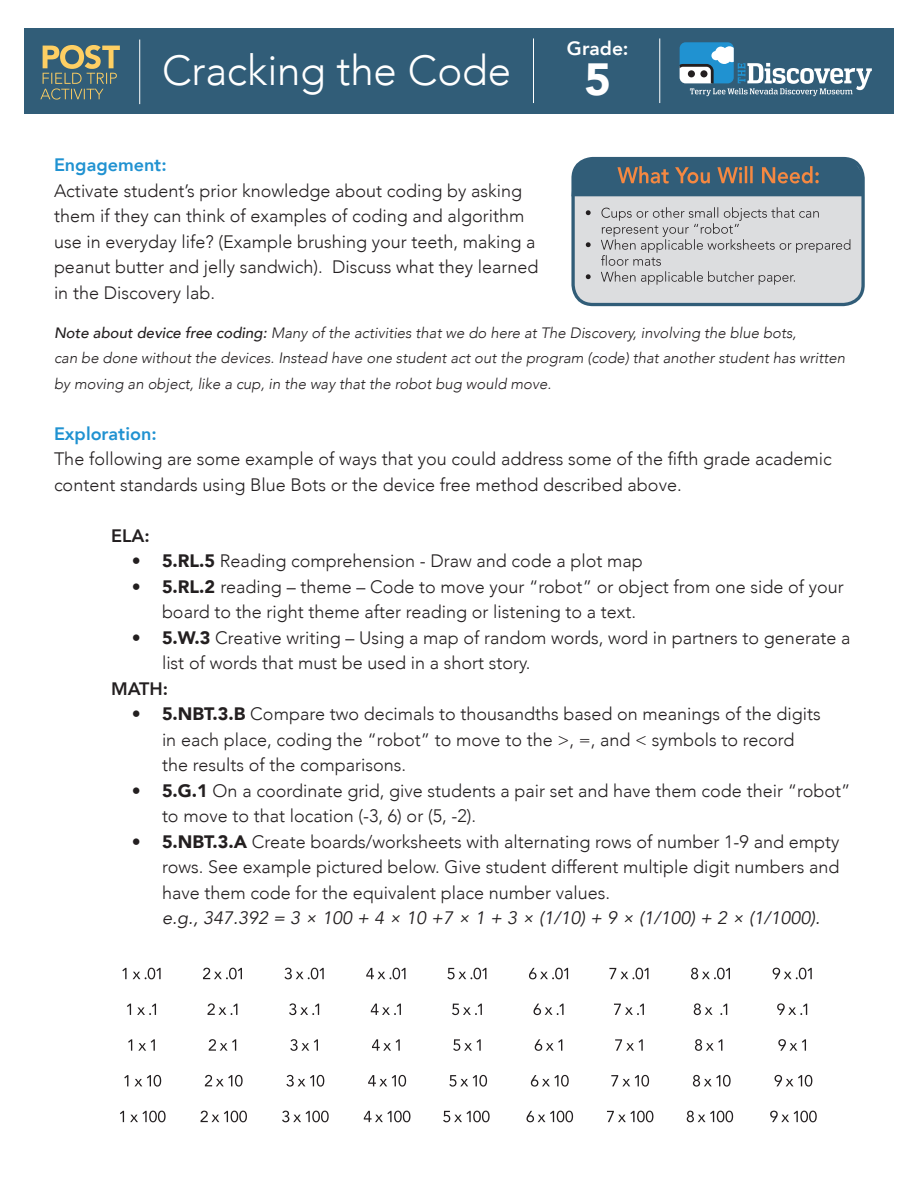
<style>
.page{position:relative;width:918px;height:1188px;background:#fff}
.page>*{position:absolute;margin:0;border:0;box-sizing:border-box;transform-origin:0 0}
.t1{font:900 45px "Avenir";color:#fff}
.t2{font:300 42px "Avenir";letter-spacing:-.005em;color:#fff}
.t3{font:800 19.2px "Avenir";letter-spacing:.005em;color:#fff}
.t4{font:300 18px/25.5px "Avenir";color:#231f20}
.t5{font:italic 18px "Avenir";color:#231f20}
.t6{font:800 18px "Avenir";color:#2092d1}
.t7{font:800 18px "Avenir";color:#231f20}
.t8{font:italic 300 15px/25.5px "Avenir";color:#231f20}
.s1{font-weight:500}
.s2{font-weight:900}
</style>
<div class="page">
<div style="left:573px;top:159px;width:290px;height:146px;background:#dcdddf;border-radius:20px"></div>
<div style="left:571px;top:157px;width:294px;height:149px;border:3px solid #315d78;border-radius:20px"></div>
<svg style="left:571px;top:158px;width:291px;height:38px"></svg>
<div style="left:24px;top:28px;width:870px;height:85px;background:#315d78"></div>
<svg style="left:40px;top:45px;width:80px;height:55px"></svg>
<hr style="left:139px;top:40px;width:1px;height:64px;background:#fff">
<hr style="left:533px;top:38px;width:1px;height:65px;background:#fff">
<hr style="left:659px;top:38px;width:1px;height:65px;background:#fff">
<svg style="left:680px;top:42px;width:192px;height:54px"></svg>
<svg style="left:586px;top:207px;width:264px;height:78px"></svg>
<svg style="left:122px;top:968px;width:5px;height:11px"></svg>
<svg style="left:133px;top:968px;width:28px;height:11px"></svg>
<svg style="left:203px;top:968px;width:39px;height:11px"></svg>
<svg style="left:284px;top:968px;width:40px;height:11px"></svg>
<svg style="left:366px;top:968px;width:39px;height:11px"></svg>
<svg style="left:447px;top:968px;width:39px;height:11px"></svg>
<svg style="left:529px;top:968px;width:39px;height:11px"></svg>
<svg style="left:609px;top:968px;width:39px;height:11px"></svg>
<svg style="left:691px;top:968px;width:39px;height:11px"></svg>
<svg style="left:773px;top:968px;width:39px;height:11px"></svg>
<svg style="left:127px;top:1004px;width:4px;height:11px"></svg>
<svg style="left:137px;top:1004px;width:19px;height:11px"></svg>
<svg style="left:208px;top:1003px;width:29px;height:12px"></svg>
<svg style="left:289px;top:1003px;width:30px;height:12px"></svg>
<svg style="left:371px;top:1004px;width:30px;height:11px"></svg>
<svg style="left:452px;top:1004px;width:30px;height:11px"></svg>
<svg style="left:534px;top:1004px;width:30px;height:11px"></svg>
<svg style="left:614px;top:1004px;width:30px;height:11px"></svg>
<svg style="left:694px;top:1003px;width:19px;height:12px"></svg>
<svg style="left:720px;top:1004px;width:7px;height:11px"></svg>
<svg style="left:777px;top:1003px;width:30px;height:12px"></svg>
<svg style="left:128px;top:1039px;width:4px;height:12px"></svg>
<svg style="left:138px;top:1039px;width:17px;height:12px"></svg>
<svg style="left:209px;top:1039px;width:27px;height:12px"></svg>
<svg style="left:290px;top:1039px;width:28px;height:12px"></svg>
<svg style="left:372px;top:1039px;width:28px;height:12px"></svg>
<svg style="left:453px;top:1039px;width:28px;height:12px"></svg>
<svg style="left:535px;top:1039px;width:27px;height:12px"></svg>
<svg style="left:615px;top:1039px;width:28px;height:12px"></svg>
<svg style="left:695px;top:1039px;width:27px;height:12px"></svg>
<svg style="left:778px;top:1039px;width:28px;height:12px"></svg>
<svg style="left:124px;top:1075px;width:4px;height:11px"></svg>
<svg style="left:134px;top:1075px;width:27px;height:12px"></svg>
<svg style="left:205px;top:1075px;width:38px;height:12px"></svg>
<svg style="left:286px;top:1075px;width:38px;height:12px"></svg>
<svg style="left:368px;top:1075px;width:38px;height:12px"></svg>
<svg style="left:449px;top:1075px;width:38px;height:12px"></svg>
<svg style="left:531px;top:1075px;width:38px;height:12px"></svg>
<svg style="left:611px;top:1075px;width:38px;height:12px"></svg>
<svg style="left:693px;top:1075px;width:38px;height:12px"></svg>
<svg style="left:775px;top:1075px;width:37px;height:12px"></svg>
<svg style="left:120px;top:1111px;width:4px;height:11px"></svg>
<svg style="left:130px;top:1111px;width:36px;height:11px"></svg>
<svg style="left:201px;top:1111px;width:46px;height:11px"></svg>
<svg style="left:282px;top:1111px;width:47px;height:11px"></svg>
<svg style="left:364px;top:1111px;width:46px;height:11px"></svg>
<svg style="left:443px;top:1111px;width:47px;height:11px"></svg>
<svg style="left:526px;top:1111px;width:47px;height:11px"></svg>
<svg style="left:607px;top:1111px;width:46px;height:11px"></svg>
<svg style="left:687px;top:1111px;width:46px;height:11px"></svg>
<svg style="left:770px;top:1111px;width:47px;height:11px"></svg>
<h2 class="t2" style="left:162px;top:45px;width:351px">Cracking the Code</h2>
<p class="t3" style="left:567px;top:33px;width:63px">Grade:</p>
<h1 class="t1" style="left:584px;top:41px;width:28px">5</h1>
<p class="t6" style="left:54px;top:151px;width:114px">Engagement:</p>
<p class="t4" style="left:54px;top:178px;width:486px">Activate student’s prior knowledge about coding by asking them if they can think of examples of coding and algorithm use in everyday life? (Example brushing your teeth, making a peanut butter and jelly sandwich). Discuss what they learned in the Discovery lab.</p>
<p class="t8" style="left:54px;top:320px;width:793px"><span class="s1">Note about device free coding:</span> Many of the activities that we do here at The Discovery, involving the blue bots,<br>can be done without the devices. Instead have one student act out the program (code) that another student has written by moving an object, like a cup, in the way that the robot bug would move.</p>
<p class="t6" style="left:54px;top:419px;width:104px">Exploration:</p>
<p class="t4" style="left:54px;top:446px;width:779px">The following are some example of ways that you could address some of the fifth grade academic content standards using Blue Bots or the device free method described above.</p>
<p class="t7" style="left:111px;top:521px;width:40px">ELA:</p>
<p class="t4" style="left:132px;top:548px;width:512px">• <span class="s2">5.RL.5</span> Reading comprehension - Draw and code a plot map</p>
<p class="t4" style="left:162px;top:574px;width:683px;text-indent:-30px">• <span class="s2">5.RL.2</span> reading – theme – Code to move your “robot” or object from one side of your board to the right theme after reading or listening to a text.</p>
<p class="t4" style="left:162px;top:625px;width:690px;text-indent:-30px">• <span class="s2">5.W.3</span> Creative writing – Using a map of random words, word in partners to generate a list of words that must be used in a short story.</p>
<p class="t7" style="left:111px;top:674px;width:59px">MATH:</p>
<p class="t4" style="left:162px;top:701px;width:660px;text-indent:-30px">• <span class="s2">5.NBT.3.B</span> Compare two decimals to thousandths based on meanings of the digits in each place, coding the “robot” to move to the &gt;, =, and &lt; symbols to record the results of the comparisons.</p>
<p class="t4" style="left:162px;top:778px;width:690px;text-indent:-30px">• <span class="s2">5.G.1</span> On a coordinate grid, give students a pair set and have them code their “robot” to move to that location (-3, 6) or (5, -2).</p>
<p class="t4" style="left:162px;top:829px;width:679px;text-align:justify;text-indent:-30px">• <span class="s2">5.NBT.3.A</span> Create boards/worksheets with alternating rows of number 1-9 and empty rows. See example pictured below. Give student different multiple digit numbers and have them code for the equivalent place number values.</p>
<p class="t5" style="left:162px;top:907px;width:660px">e.g., 347.392 = 3 × 100 + 4 × 10 +7 × 1 + 3 × (1/10) + 9 × (1/100) + 2 × (1/1000).</p>
</div>
